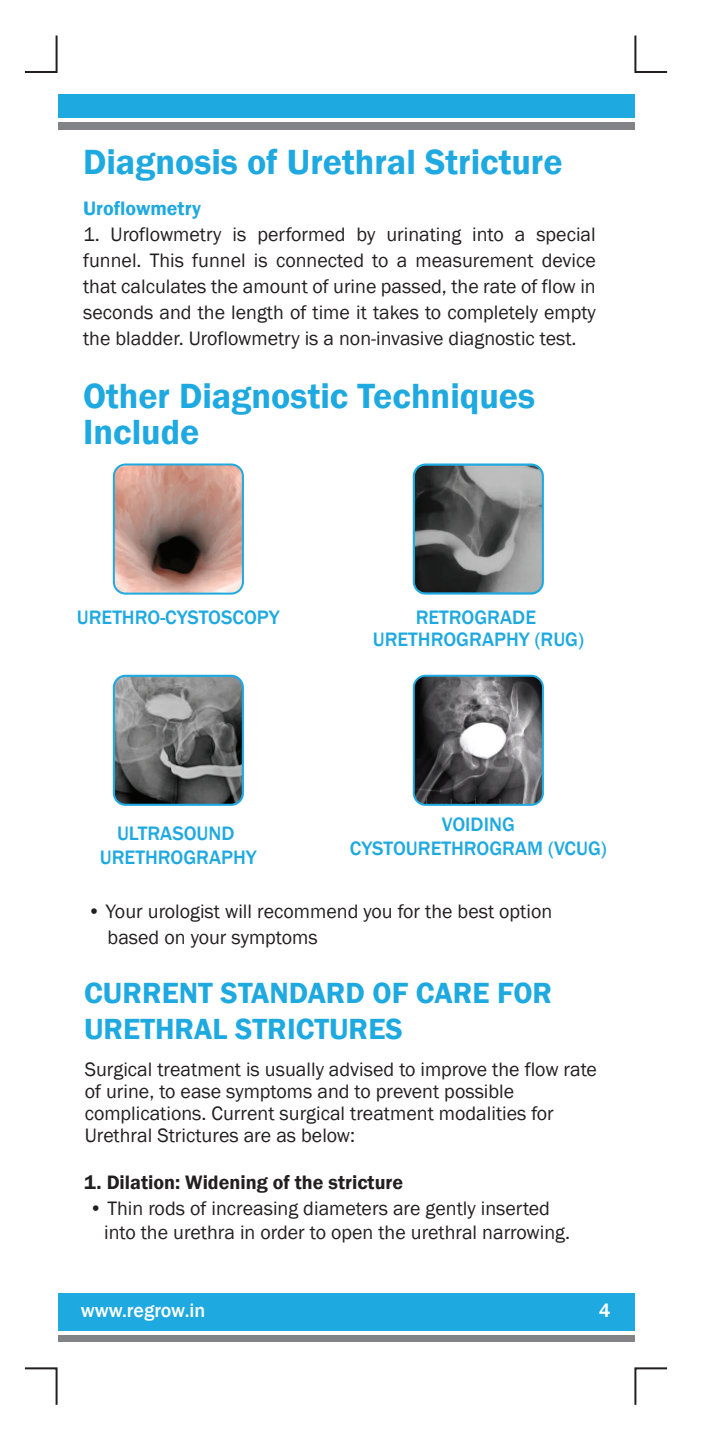
<style>
.page{position:relative;width:702px;height:1440px;background:#fff}
.page>*{position:absolute;margin:0;border:0;box-sizing:border-box;transform-origin:0 0}
.t1{font:600 36px/36px "Franklin Gothic";color:#1fa9e1}
.t2{font:600 30px/36px "Franklin Gothic";color:#1fa9e1}
.t3{font:20px/26px "Franklin Gothic";color:#231f20}
.t4{font:500 20px/24px "Franklin Gothic";color:#1fa9e1;text-align:center}
.t5{font:600 20px "Franklin Gothic";color:#231f20}
.t6{font:500 20px "Franklin Gothic";color:#fff}
.t7{font:600 20px "Franklin Gothic";color:#1fa9e1}
</style>
<div class="page">
<div style="left:58px;top:95px;width:577px;height:23px;background:#1fa9e1"></div>
<div style="left:58px;top:122px;width:577px;height:8px;background:#818386"></div>
<div style="left:58px;top:1293px;width:577px;height:37px;background:#1fa9e1"></div>
<div style="left:58px;top:1335px;width:577px;height:7px;background:#818386"></div>
<svg style="left:24px;top:35px;width:34px;height:38px"></svg>
<svg style="left:634px;top:35px;width:34px;height:38px"></svg>
<svg style="left:24px;top:1367px;width:34px;height:38px"></svg>
<svg style="left:634px;top:1367px;width:34px;height:38px"></svg>
<svg style="left:416px;top:466px;width:125px;height:126px;background:#6d6d6d"></svg>
<div style="left:413px;top:463px;width:131px;height:132px;border:2px solid #1fa9e1;border-radius:12px"></div>
<svg style="left:114px;top:676px;width:128px;height:128px;background:#717171"></svg>
<div style="left:113px;top:675px;width:131px;height:131px;border:2px solid #1fa9e1;border-radius:12px"></div>
<img style="left:116px;top:466px;width:125px;height:126px">
<div style="left:113px;top:463px;width:131px;height:132px;border:2px solid #1fa9e1;border-radius:12px"></div>
<img style="left:414px;top:676px;width:128px;height:128px">
<div style="left:413px;top:675px;width:131px;height:131px;border:2px solid #1fa9e1;border-radius:12px"></div>
<h1 class="t1" style="left:83px;top:144px;width:481px">Diagnosis of Urethral Stricture</h1>
<p class="t7" style="left:83px;top:196px;width:119px">Uroflowmetry</p>
<p class="t3" style="left:83px;top:221px;width:514px;text-align:justify">1. Uroflowmetry is performed by urinating into a special funnel. This funnel is connected to a measurement device that calculates the amount of urine passed, the rate of flow in seconds and the length of time it takes to completely empty the bladder. Uroflowmetry is a non-invasive diagnostic test.</p>
<h1 class="t1" style="left:83px;top:378px;width:454px">Other Diagnostic Techniques<br>Include</h1>
<p class="t4" style="left:77px;top:605px;width:204px">URETHRO-CYSTOSCOPY</p>
<p class="t4" style="left:100px;top:822px;width:158px">ULTRASOUND<br>URETHROGRAPHY</p>
<p class="t4" style="left:373px;top:606px;width:213px;line-height:22px">RETROGRADE<br>URETHROGRAPHY (RUG)</p>
<p class="t4" style="left:350px;top:812px;width:258px">VOIDING<br>CYSTOURETHROGRAM (VCUG)</p>
<p class="t3" style="left:108px;top:899px;width:446px;text-indent:-20px">• Your urologist will recommend you for the best option based on your symptoms</p>
<h2 class="t2" style="left:84px;top:975px;width:470px">CURRENT STANDARD OF CARE FOR<br>URETHRAL STRICTURES</h2>
<p class="t3" style="left:85px;top:1059px;width:514px;line-height:22px">Surgical treatment is usually advised to improve the flow rate of urine, to ease symptoms and to prevent possible complications. Current surgical treatment modalities for Urethral Strictures are as below:</p>
<p class="t5" style="left:84px;top:1170px;width:321px">1. Dilation: Widening of the stricture</p>
<p class="t3" style="left:104px;top:1197px;width:468px;line-height:24px;text-indent:-15px">• Thin rods of increasing diameters are gently inserted into the urethra in order to open the urethral narrowing.</p>
<p class="t6" style="left:81px;top:1298px;width:126px">www.regrow.in</p>
<p class="t6" style="left:599px;top:1298px;width:13px">4</p>
</div>
